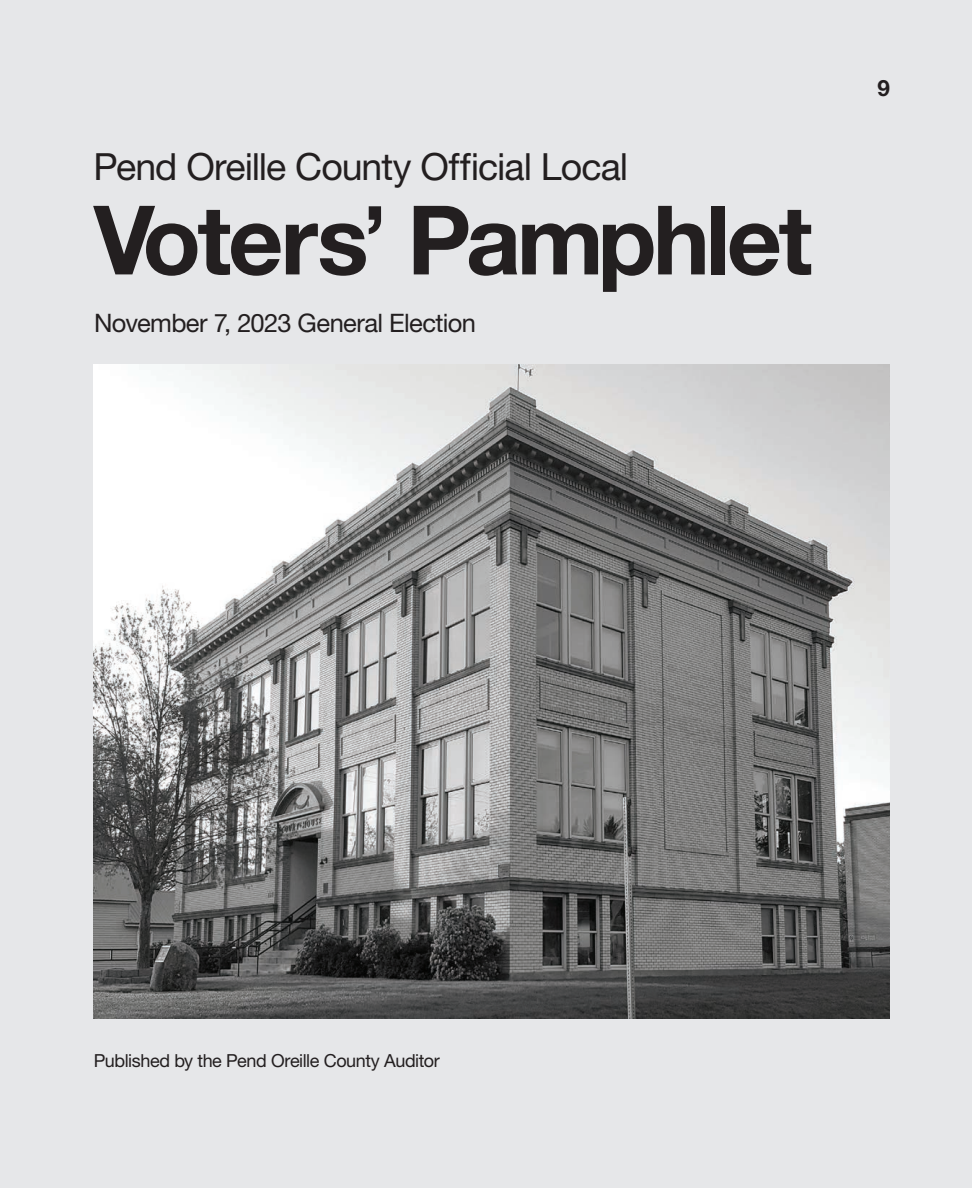
<style>
.page{position:relative;width:972px;height:1188px;background:#e6e7e9}
.page>*{position:absolute;margin:0;border:0;box-sizing:border-box;transform-origin:0 0}
.t1{font:700 96px "Helvetica Neue LT Std";letter-spacing:-.035em;color:#231f20}
.t2{font:37.5px "Helvetica Neue LT Std";letter-spacing:-.025em;color:#231f20}
.t3{font:25.5px "Helvetica Neue LT Std";letter-spacing:-.025em;color:#231f20}
.t4{font:700 22.5px "Helvetica Neue LT Std";color:#231f20}
.t5{font:18px "Helvetica Neue LT Std";letter-spacing:-.025em;color:#231f20}
.s1{font-size:87px}
</style>
<div class="page">
<img style="left:94px;top:364px;width:796px;height:654px">
<h2 class="t2" style="left:93px;top:144px;width:536px">Pend Oreille County Official Local</h2>
<h1 class="t1" style="left:94px;top:181px;width:720px">Voters<span class="s1">’</span> Pamphlet</h1>
<h3 class="t3" style="left:94px;top:308px;width:383px">November 7, 2023 General Election</h3>
<p class="t4" style="left:878px;top:74px;width:14px">9</p>
<p class="t5" style="left:94px;top:1050px;width:347px">Published by the Pend Oreille County Auditor</p>
</div>
